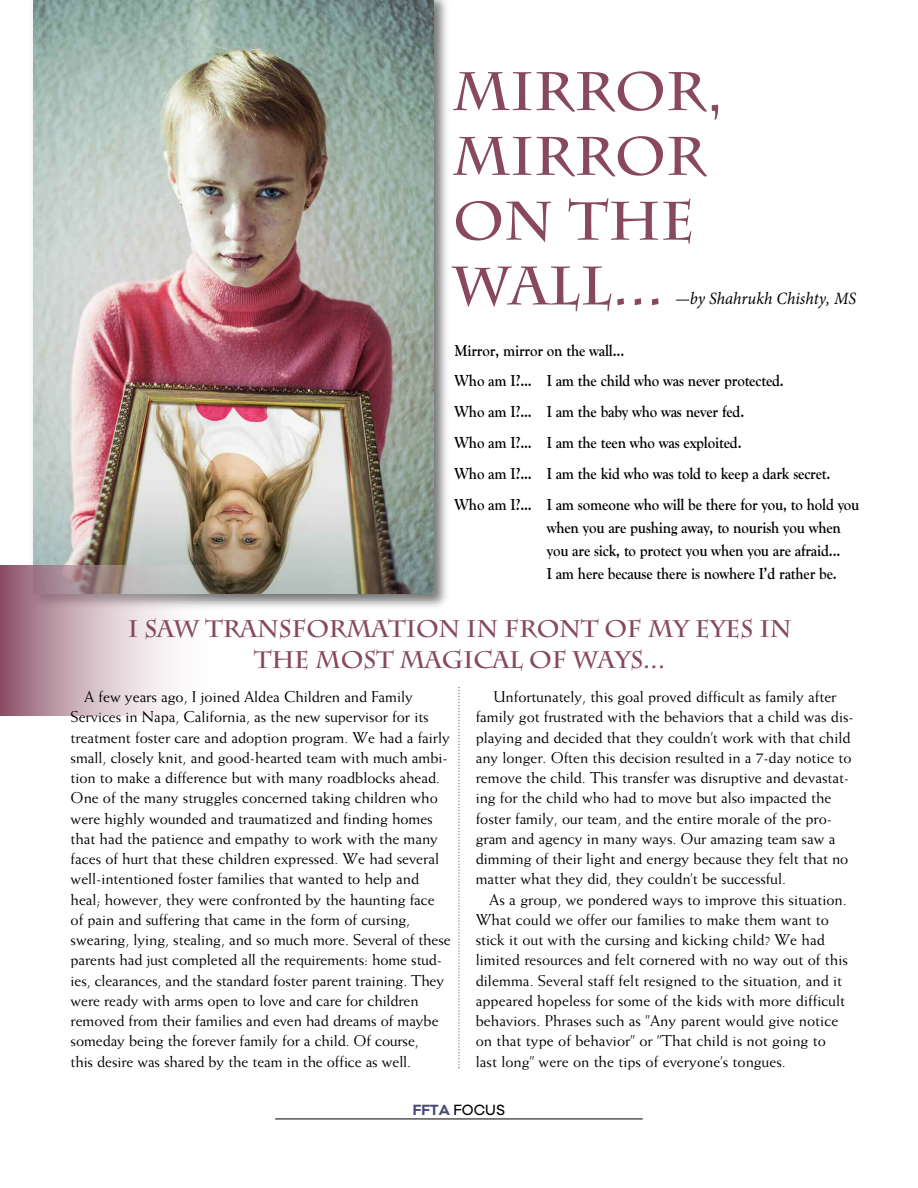
<style>
.page{position:relative;width:918px;height:1188px;background:#fff}
.page>*{position:absolute;margin:0;border:0;box-sizing:border-box;transform-origin:0 0}
.t1{font:700 54px/64.8px "Charlemagne Std";color:#874860}
.t2{font:700 24px/30.8px "Charlemagne Std";letter-spacing:-.015em;color:#874860;text-align:center}
.t3{font:italic 17.25px "Minion Pro";color:#000;scale:.95 1}
.t4{font:700 16.5px/30.8px "Goudy Old Style T";letter-spacing:-.01em;color:#000;scale:.9 1}
.t5{font:15.75px/20.2px "Weiss Std";letter-spacing:-.005em;color:#000}
.t6{font:500 13.5px "Galano Classic";color:#000}
.s1{font-weight:700;color:#484b76}
</style>
<div class="page">
<hr style="left:275px;top:1119px;width:368px;height:1px;background:#000">
<img style="left:33px;top:0;width:414px;height:607px">
<img style="left:34px;top:0;width:400px;height:594px">
<svg style="left:458px;top:687px;width:2px;height:381px"></svg>
<svg style="left:0;top:565px;width:222px;height:150px"></svg>
<h1 class="t1" style="left:453px;top:59px;width:272px">MIRROR,<br>MIRROR<br>ON THE<br>WALL...</h1>
<p class="t3" style="left:675px;top:292px;width:192px">—by Shahrukh Chishty, MS</p>
<p class="t4" style="left:455px;top:335px;width:451px">Mirror, mirror on the wall...<br>Who am I?... I am the child who was never protected.<br>Who am I?... I am the baby who was never fed.<br>Who am I?... I am the teen who was exploited.<br>Who am I?... I am the kid who was told to keep a dark secret.<br>Who am I?... I am someone who will be there for you, to hold you</p>
<p class="t4" style="left:547px;top:515px;width:328px;line-height:23.2px;text-align:justify">when you are pushing away, to nourish you when you are sick, to protect you when you are afraid...<br>I am here because there is nowhere I’d rather be.</p>
<h2 class="t2" style="left:128px;top:613px;width:665px">I SAW TRANSFORMATION IN FRONT OF MY EYES IN<br>THE MOST MAGICAL OF WAYS...</h2>
<p class="t5" style="left:71px;top:688px;width:382px;text-indent:13px">A few years ago, I joined Aldea Children and Family Services in Napa, California, as the new supervisor for its treatment foster care and adoption program. We had a fairly small, closely knit, and good-hearted team with much ambi&shy;tion to make a difference but with many roadblocks ahead.<br>One of the many struggles concerned taking children who were highly wounded and traumatized and finding homes that had the patience and empathy to work with the many faces of hurt that these children expressed. We had several well-intentioned foster families that wanted to help and heal; however, they were confronted by the haunting face of pain and suffering that came in the form of cursing, swearing, lying, stealing, and so much more. Several of these parents had just completed all the requirements: home stud&shy;ies, clearances, and the standard foster parent training. They were ready with arms open to love and care for children removed from their families and even had dreams of maybe someday being the forever family for a child. Of course,<br>this desire was shared by the team in the office as well.</p>
<p class="t5" style="left:476px;top:688px;width:379px;text-indent:18px">Unfortunately, this goal proved difficult as family after family got frustrated with the behaviors that a child was dis&shy;playing and decided that they couldn’t work with that child any longer. Often this decision resulted in a 7-day notice to remove the child. This transfer was disruptive and devastat&shy;ing for the child who had to move but also impacted the foster family, our team, and the entire morale of the pro&shy;gram and agency in many ways. Our amazing team saw a dimming of their light and energy because they felt that no matter what they did, they couldn’t be successful.</p>
<p class="t5" style="left:476px;top:890px;width:374px;text-indent:13px">As a group, we pondered ways to improve this situation.<br>What could we offer our families to make them want to stick it out with the cursing and kicking child? We had limited resources and felt cornered with no way out of this dilemma. Several staff felt resigned to the situation, and it appeared hopeless for some of the kids with more difficult behaviors. Phrases such as ”Any parent would give notice on that type of behavior” or ”That child is not going to last long” were on the tips of everyone’s tongues.</p>
<p class="t6" style="left:413px;top:1104px;width:94px"><span class="s1">FFTA</span> FOCUS</p>
</div>
